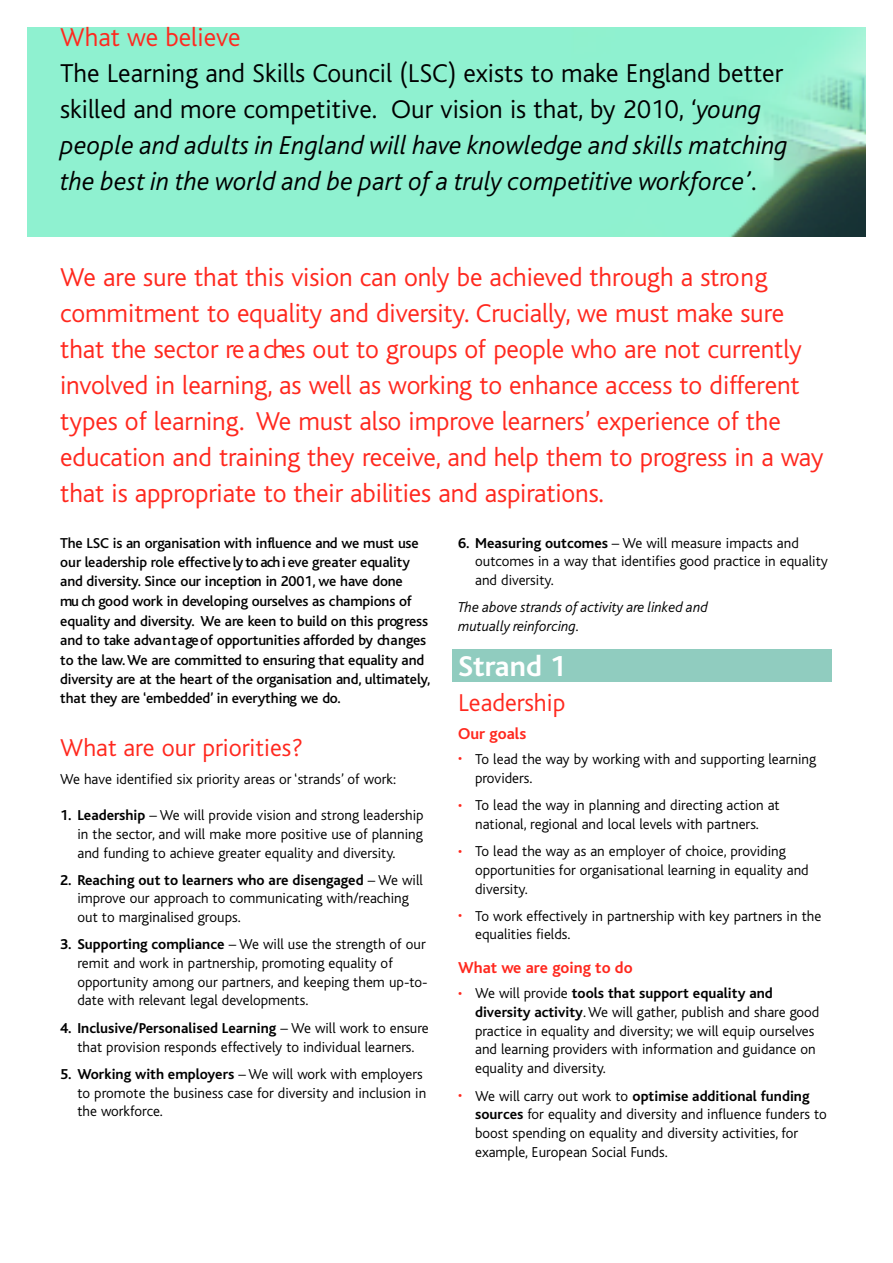
<style>
.page{position:relative;width:893px;height:1263px;background:#fff}
.page>*{position:absolute;margin:0;border:0;box-sizing:border-box;transform-origin:0 0}
.t1{font:700 30px "Bliss";color:#fff}
.t2{font:300 27px/36px "Bliss";letter-spacing:-.005em;color:#ff281e}
.t3{font:italic 300 27px/36px "Bliss";color:#000}
.t4{font:300 25.5px "Bliss";color:#ff281e}
.t5{font:700 16.5px "Bliss";color:#ff281e}
.t6{font:300 15px/18.8px "Bliss";color:#000}
.t7{font:500 15px/19.5px "Bliss";color:#000}
.t8{font:italic 300 15px/18.8px "Bliss";color:#000}
.s1{font-style:normal}
.s2{font-weight:700}
.s3{font-family:"Adobe Garamond";font-weight:400;font-size:10.5px;color:#ff281e}
</style>
<div class="page">
<div style="left:452px;top:649px;width:379px;height:33px;background:#90ccbf"></div>
<img style="left:27px;top:27px;width:838px;height:210px">
<h2 class="t2" style="left:60px;top:21px;width:182px">What we believe</h2>
<p class="t3" style="left:60px;top:57px;width:729px"><span class="s1">The Learning and Skills Council (LSC) exists to make England better skilled and more competitive. Our vision is that, by 2010,</span> ‘young people and adults in England will have knowledge and skills matching the best in the world and be part of a truly competitive workforce’<span class="s1">.</span></p>
<p class="t2" style="left:60px;top:261px;width:765px">We are sure that this vision can only be ach ieved through a stro n g commitment to equality and dive rs ity. C ru c ia lly, we must make sure that the sector re a ches out to groups of people who are not curre n tly invo lved in learning, as well as working to enhance access to diffe re n t types of learning. We must also improve learners ’ ex p e rience of the education and training they re c e ive , and help them to prog ress in a way that is appro p riate to their abilities and aspira tio n s .</p>
<p class="t7" style="left:60px;top:533px;width:372px">The LSC is an organisation with influence and we must use our leadership role effe c t ive ly to ach i eve greater equality and dive rs it y. Since our inception in 2001, we have done<br>mu ch good work in developing ours e lves as champions of equality and dive rs it y. We are keen to build on this prog re s s and to take adva n t a geof opportunities affo rded by ch a n ge s to the law.We are committed to ensuring that equality and d ive rsity are at the heart of the organisation and, u lt im a t e ly, that they are ‘e m b e d d e d ’ in everything we do.</p>
<h3 class="t4" style="left:60px;top:736px;width:244px">What are our priorities?</h3>
<p class="t6" style="left:60px;top:771px;width:337px">We have identified six priority areas or ‘strands’ of work:</p>
<p class="t6" style="left:77px;top:806px;width:348px;text-align:justify;text-indent:-17px"><span class="s2">1. Leadership</span> – We will provide vision and strong leadership in the sector, and will make more positive use of planning and funding to achieve greater equality and diversity.</p>
<p class="t6" style="left:77px;top:871px;width:347px;text-indent:-17px"><span class="s2">2. Reaching out to learners who are disengaged</span> – We will improve our approach to communicating with/reaching out to marginalised groups.</p>
<p class="t6" style="left:77px;top:936px;width:352px;text-indent:-17px"><span class="s2">3. Supporting compliance</span> – We will use the strength of our remit and work in partnership, promoting equality of opportunity among our partners, and keeping them up-to&shy;date with relevant legal developments.</p>
<p class="t6" style="left:60px;top:1019px;width:370px;text-align:center"><span class="s2">4. Inclusive/Personalised Learning</span> – We will work to ensure that provision responds effectively to individual learners.</p>
<p class="t6" style="left:77px;top:1066px;width:350px;text-indent:-17px"><span class="s2">5. Working with employers</span> – We will work with employers to promote the business case for diversity and inclusion in the workforce.</p>
<p class="t6" style="left:475px;top:534px;width:354px;text-indent:-17px"><span class="s2">6. Measuring outcomes</span> – We will measure impacts and outcomes in a way that identifies good practice in equality and diversity.</p>
<p class="t8" style="left:458px;top:599px;width:251px">The above strands of activity are linked and mutually reinforcing.</p>
<h1 class="t1" style="left:458px;top:652px;width:109px">Strand 1</h1>
<h3 class="t4" style="left:458px;top:691px;width:109px">Leadership</h3>
<p class="t5" style="left:458px;top:726px;width:70px">Our goals</p>
<p class="t6" style="left:475px;top:751px;width:342px;text-indent:-17px"><span class="s3">•</span> To lead the way by working with and supporting learning providers.</p>
<p class="t6" style="left:458px;top:797px;width:323px;text-align:center"><span class="s3">•</span> To lead the way in planning and directing action at national, regional and local levels with partners.</p>
<p class="t6" style="left:475px;top:842px;width:335px;text-indent:-17px"><span class="s3">•</span> To lead the way as an employer of choice, providing opportunities for organisational learning in equality and diversity.</p>
<p class="t6" style="left:475px;top:907px;width:348px;text-indent:-17px"><span class="s3">•</span> To work effectively in partnership with key partners in the equalities fields.</p>
<p class="t5" style="left:458px;top:960px;width:176px">What we are going to do</p>
<p class="t6" style="left:475px;top:985px;width:345px;text-indent:-17px"><span class="s3">•</span> We will provide <span class="s2">tools that support equality and diversity activity</span>.We will gather, publish and share good practice in equality and diversity; we will equip ourselves and learning providers with information and guidance on equality and diversity.</p>
<p class="t6" style="left:475px;top:1087px;width:353px;text-indent:-17px"><span class="s3">•</span> We will carry out work to <span class="s2">optimise additional funding sources</span> for equality and diversity and influence funders to boost spending on equality and diversity activities, for example, European Social Funds.</p>
</div>
